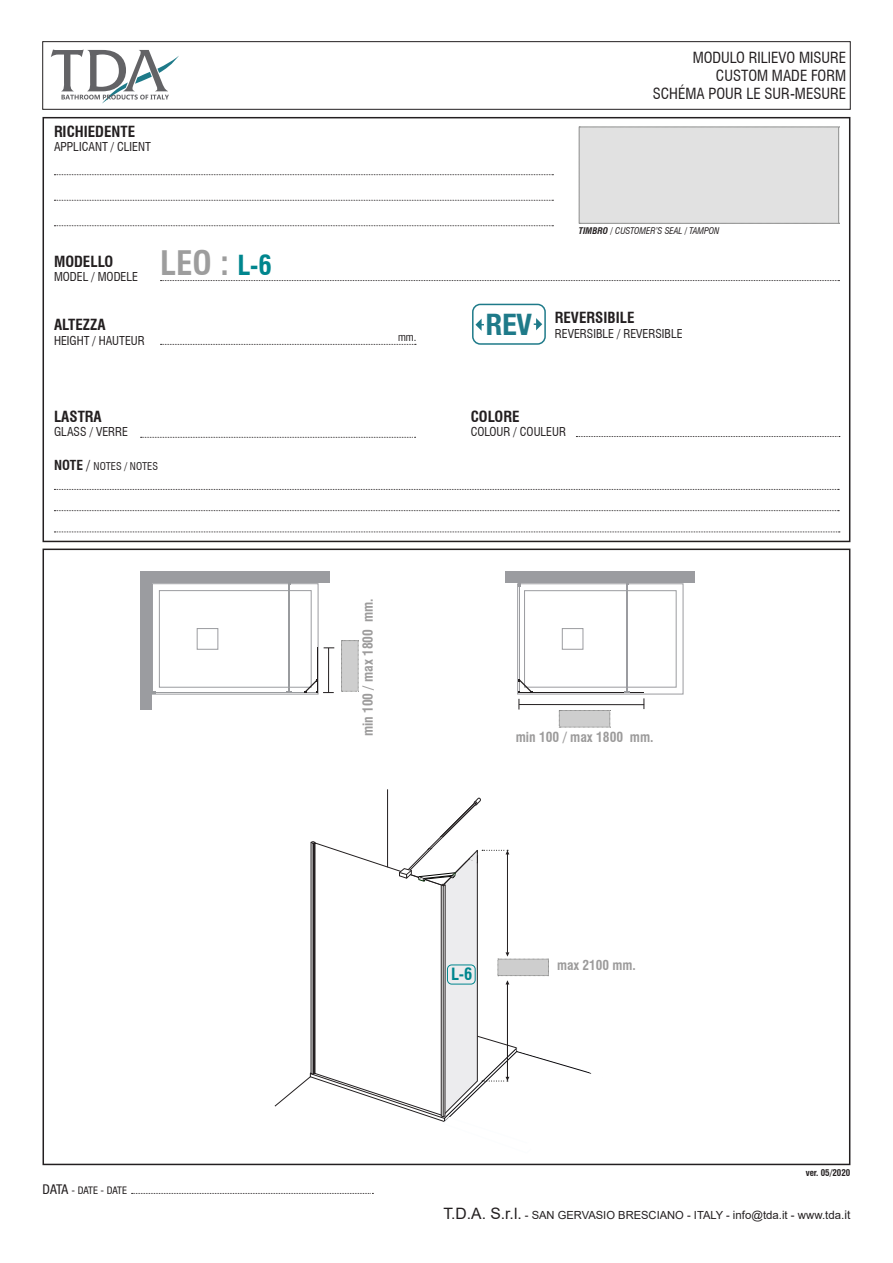
<style>
.page{position:relative;width:893px;height:1263px;background:#fff}
.page>*{position:absolute;margin:0;border:0;box-sizing:border-box;transform-origin:0 0}
.t1{font:700 condensed 33px "Swiss 721 BT";color:#9d9d9d}
.t2{font:700 condensed 29.7px "Helvetica Neue LT Pro";color:#1e7a89}
.t3{font:700 condensed 16.5px "Swiss 721 BT";color:#00868e}
.t4{font:condensed 15px/18px "Swiss 721 BT";color:#231f20;text-align:right}
.t5{font:700 condensed 15px "Swiss 721 BT";color:#231f20}
.t6{font:700 condensed 13.5px "Swiss 721 BT";color:#9c9b9b}
.t7{font:700 condensed 13.35px "Swiss 721 BT";color:#9c9b9b}
.t8{font:condensed 12px "Swiss 721 BT";color:#231f20}
.t9{font:11.1px "Arial";color:#231f20}
.t10{font:condensed 10.5px "Swiss 721 BT";color:#231f20}
.t11{font:condensed 10.5px "Helvetica Neue LT Pro";color:#231f20}
.t12{font:italic condensed 9px "Swiss 721 BT";color:#231f20}
.t13{font:700 condensed 9px "Swiss 721 BT";color:#231f20}
.s1{font-size:27px;color:#00868e}
.s2{font-weight:700;font-size:13.5px}
.s3{font-size:13.5px}
.s4{font-weight:700}
.s5{font-size:15.6px}
.s6{font-size:11.4px}
.s7{font-size:12px}
</style>
<div class="page">
<svg style="left:132px;top:1193px;width:241px;height:1px"></svg>
<div style="left:43px;top:41px;width:807px;height:68px;border:1px solid #231f20"></div>
<svg style="left:51px;top:50px;width:128px;height:53px"></svg>
<svg style="left:54px;top:200px;width:499px;height:1px"></svg>
<svg style="left:54px;top:174px;width:499px;height:1px"></svg>
<svg style="left:54px;top:225px;width:499px;height:1px"></svg>
<svg style="left:54px;top:489px;width:785px;height:1px"></svg>
<svg style="left:54px;top:510px;width:785px;height:1px"></svg>
<svg style="left:54px;top:531px;width:786px;height:1px"></svg>
<div style="left:579px;top:126px;width:261px;height:98px;background:#e1e1e1"></div>
<div style="left:43px;top:117px;width:807px;height:425px;border:2px solid #231f20"></div>
<svg style="left:576px;top:436px;width:264px;height:1px"></svg>
<svg style="left:141px;top:437px;width:275px;height:1px"></svg>
<svg style="left:161px;top:344px;width:255px;height:1px"></svg>
<svg style="left:161px;top:280px;width:678px;height:1px"></svg>
<hr style="left:387px;top:789px;width:1px;height:220px;background:#231f20">
<svg style="left:274px;top:797px;width:318px;height:325px"></svg>
<div style="left:447px;top:964px;width:29px;height:20px;border:1px solid #00868e;border-radius:4px"></div>
<div style="left:472px;top:304px;width:74px;height:41px;border:2px solid #1e7a89;border-radius:8px"></div>
<svg style="left:475px;top:319px;width:9px;height:12px"></svg>
<svg style="left:534px;top:318px;width:8px;height:12px"></svg>
<hr style="left:328px;top:648px;width:1px;height:44px;background:#231f20">
<div style="left:140px;top:572px;width:190px;height:11px;background:#9b9ca0"></div>
<div style="left:152px;top:583px;width:166px;height:111px;border:1px solid #9b9ca0"></div>
<div style="left:159px;top:590px;width:152px;height:97px;border:1px solid #9b9ca0"></div>
<div style="left:197px;top:628px;width:21px;height:21px;border:1px solid #9b9ca0"></div>
<hr style="left:152px;top:692px;width:166px;height:1px;background:#999b9e">
<div style="left:140px;top:572px;width:11px;height:138px;background:#9b9ca0"></div>
<hr style="left:316px;top:648px;width:1px;height:44px;background:#231f20">
<hr style="left:289px;top:583px;width:1px;height:110px;background:#999b9e">
<svg style="left:304px;top:679px;width:30px;height:14px"></svg>
<svg style="left:341px;top:640px;width:18px;height:52px"></svg>
<hr style="left:519px;top:704px;width:125px;height:1px;background:#231f20">
<div style="left:505px;top:572px;width:190px;height:11px;background:#9b9ca0"></div>
<div style="left:517px;top:584px;width:166px;height:110px;border:1px solid #9b9ca0"></div>
<div style="left:562px;top:628px;width:21px;height:21px;border:1px solid #9b9ca0"></div>
<hr style="left:519px;top:692px;width:125px;height:1px;background:#231f20">
<hr style="left:626px;top:583px;width:2px;height:110px;background:#9b9ca0">
<hr style="left:519px;top:584px;width:1px;height:108px;background:#9b9ca0">
<svg style="left:519px;top:679px;width:13px;height:13px"></svg>
<svg style="left:559px;top:710px;width:52px;height:18px"></svg>
<p class="t5" style="left:54px;top:122px;width:83px">RICHIEDENTE</p>
<p class="t8" style="left:54px;top:140px;width:98px">APPLICANT / CLIENT</p>
<p class="t5" style="left:54px;top:252px;width:61px">MODELLO</p>
<p class="t8" style="left:54px;top:269px;width:86px">MODEL / MODELE</p>
<p class="t1" style="left:160px;top:243px;width:113px">LEO : <span class="s1">L-6</span></p>
<p class="t5" style="left:54px;top:316px;width:53px">ALTEZZA</p>
<p class="t8" style="left:54px;top:333px;width:92px">HEIGHT / HAUTEUR</p>
<p class="t10" style="left:398px;top:331px;width:20px">mm.</p>
<p class="t5" style="left:54px;top:407px;width:49px">LASTRA</p>
<p class="t8" style="left:54px;top:425px;width:76px">GLASS / VERRE</p>
<p class="t10" style="left:54px;top:459px;width:106px"><span class="s2">NOTE</span> <span class="s3">/</span> NOTES / NOTES</p>
<p class="t6" style="left:360px;top:736px;width:139px;rotate:-90deg">min 100 / max 1800 mm.</p>
<p class="t4" style="left:653px;top:48px;width:195px">MODULO RILIEVO MISURE<br>CUSTOM MADE FORM<br>SCHÉMA POUR LE SUR-MESURE</p>
<p class="t12" style="left:579px;top:225px;width:142px"><span class="s4">TIMBRO</span> / CUSTOMER’S SEAL / TAMPON</p>
<p class="t2" style="left:486px;top:307px;width:48px">REV</p>
<p class="t5" style="left:555px;top:309px;width:81px">REVERSIBILE</p>
<p class="t8" style="left:555px;top:326px;width:129px">REVERSIBLE / REVERSIBLE</p>
<p class="t5" style="left:471px;top:407px;width:50px">COLORE</p>
<p class="t8" style="left:471px;top:425px;width:97px">COLOUR / COULEUR</p>
<p class="t6" style="left:516px;top:729px;width:139px">min 100 / max 1800 mm.</p>
<p class="t11" style="left:43px;top:1184px;width:86px"><span class="s3">DATA</span> - DATE - DATE</p>
<p class="t3" style="left:451px;top:964px;width:23px">L-6</p>
<p class="t7" style="left:557px;top:957px;width:80px">max 2100 mm.</p>
<p class="t13" style="left:806px;top:1167px;width:46px">ver. 05/2020</p>
<p class="t9" style="left:443px;top:1207px;width:408px"><span class="s5">T.D.A. S.r.l.</span> - SAN GERVASIO BRESCIANO - ITALY - <span class="s6">info@tda.it - www.tda</span><span class="s7">.it</span></p>
</div>
